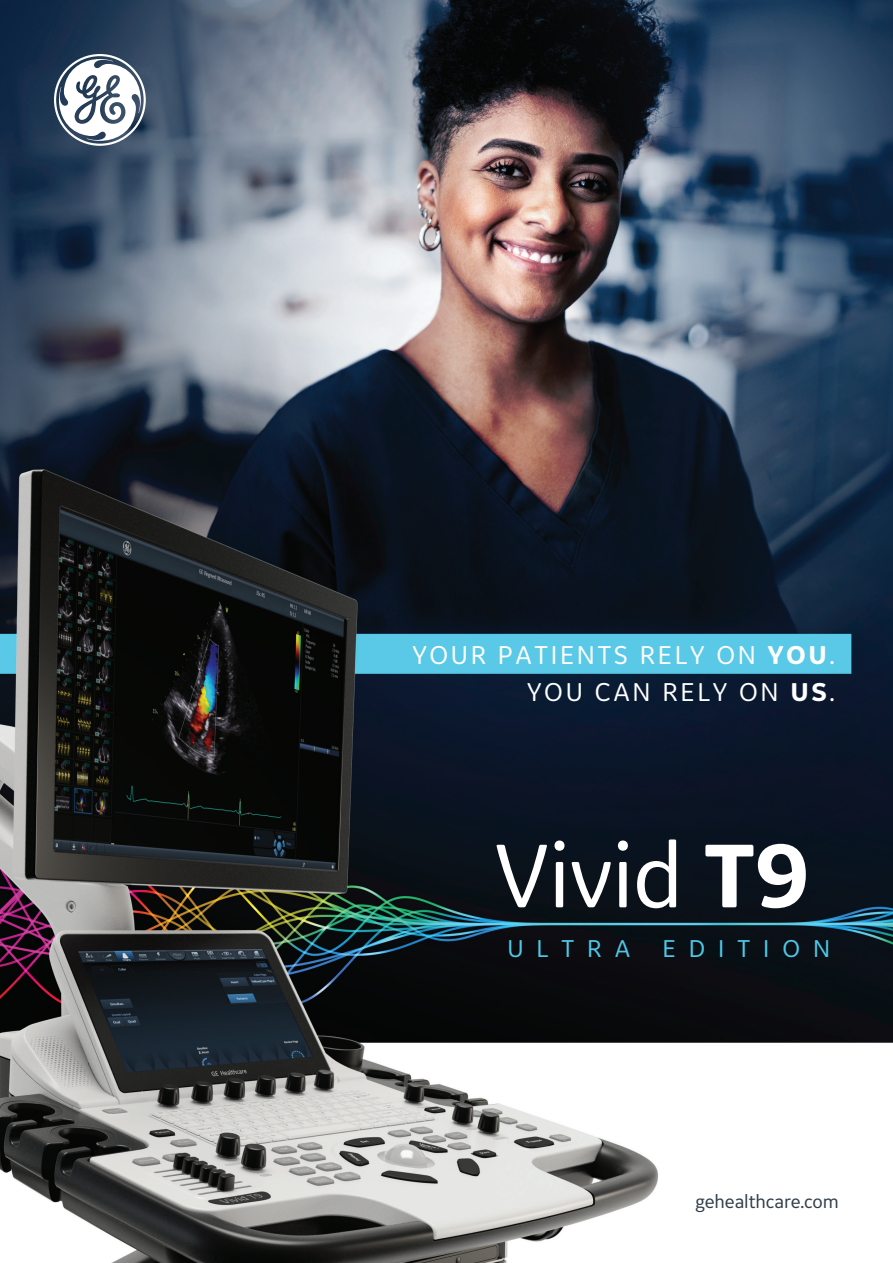
<style>
.page{position:relative;width:893px;height:1263px;background:#fff}
.page>*{position:absolute;margin:0;border:0;box-sizing:border-box;transform-origin:0 0}
.t1{font:94.5px "GE Inspira Sans";letter-spacing:-.01em;color:#fff}
.t2{font:27px/37.5px "GE Inspira Sans";letter-spacing:.1em;color:#fff;text-align:right}
.t3{font:25.5px "GE Inspira Sans";letter-spacing:.51em;color:#4ec8e8}
.t4{font:19.5px "GE Inspira Sans";letter-spacing:-.01em;color:#303d48}
.s1{font-weight:700}
</style>
<div class="page">
<img style="left:0;top:0;width:893px;height:1263px">
<svg style="left:54px;top:54px;width:92px;height:92px"></svg>
<p class="t2" style="left:412px;top:635px;width:424px">YOUR PATIENTS RELY ON <span class="s1">YOU</span>.<br>YOU CAN RELY ON <span class="s1">US</span>.</p>
<h1 class="t1" style="left:494px;top:817px;width:318px">Vivid <span class="s1">T9</span></h1>
<p class="t3" style="left:507px;top:932px;width:124px">ULTRA</p>
<p class="t3" style="left:662px;top:932px;width:169px">EDITION</p>
<p class="t4" style="left:696px;top:1189px;width:145px">gehealthcare.com</p>
</div>
